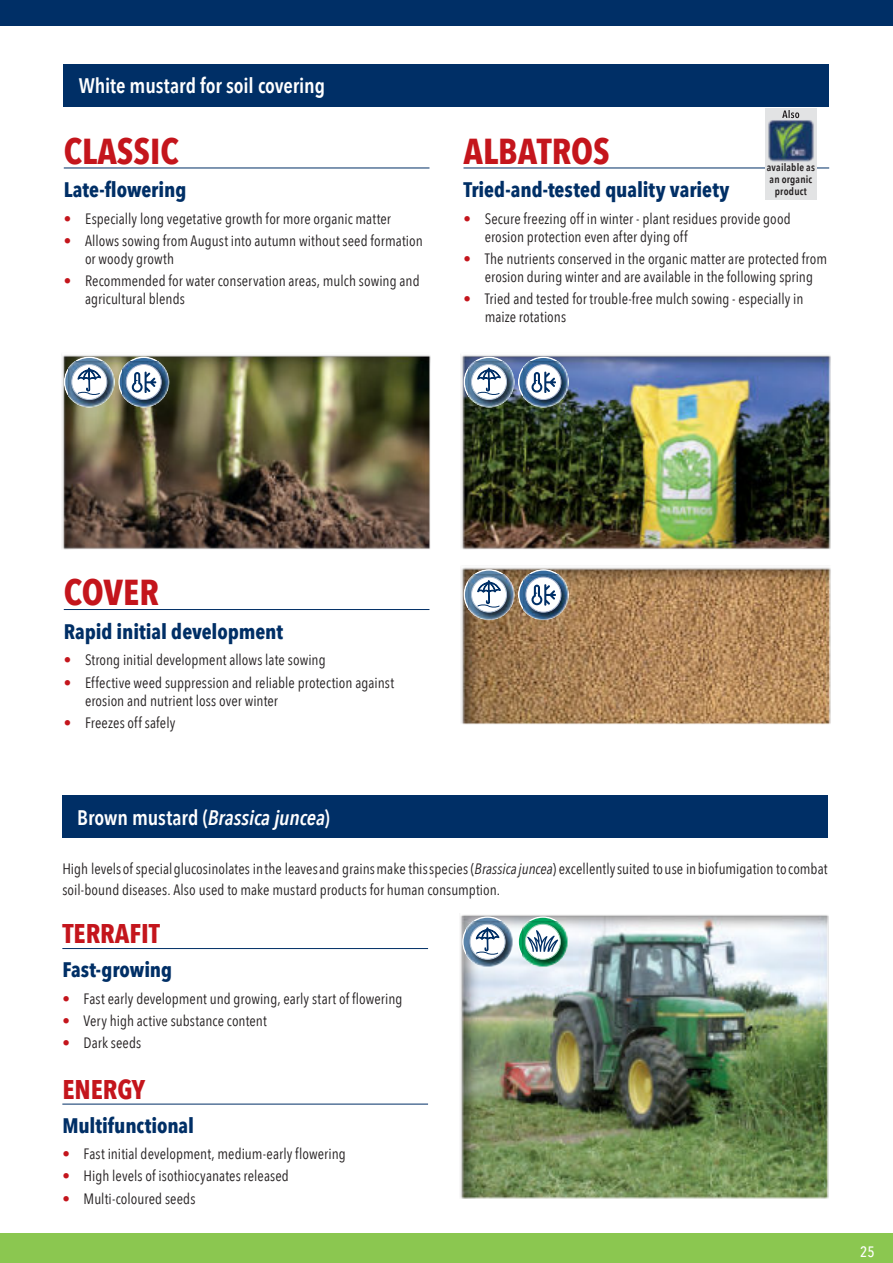
<style>
.page{position:relative;width:893px;height:1263px;background:#fff}
.page>*{position:absolute;margin:0;border:0;box-sizing:border-box;transform-origin:0 0}
.t1{font:700 36px "Avenir Next Condensed";color:#c4151c}
.t2{font:700 27px "Avenir Next Condensed";color:#c4151c}
.t3{font:700 21px "Avenir Next Condensed";letter-spacing:-.005em;color:#002f66}
.t4{font:600 21px "Avenir Next Condensed";letter-spacing:-.005em;color:#fff}
.t5{font:15px/18px "Avenir Next Condensed";letter-spacing:.005em;color:#231f20}
.t6{font:500 15px "Avenir Next Condensed";color:#fff}
.t7{font:600 10.5px/12px "Avenir Next Condensed";letter-spacing:.015em;color:#231f20;text-align:center}
.s1{color:#c4151c}
.s2{font-style:italic}
</style>
<div class="page">
<div style="left:64px;top:64px;width:765px;height:42px;background:#002f66"></div>
<hr style="left:64px;top:609px;width:365px;height:1px;background:#002f66">
<img style="left:461px;top:567px;width:370px;height:157px">
<svg style="left:464px;top:570px;width:50px;height:49px"></svg>
<div style="left:463px;top:569px;width:51px;height:51px;border:2px solid #fff;border-radius:50%"></div>
<img style="left:468px;top:574px;width:46px;height:46px">
<svg style="left:471px;top:577px;width:36px;height:35px"></svg>
<div style="left:471px;top:577px;width:36px;height:36px;border:1px solid #b2c3d7;border-radius:50%"></div>
<svg style="left:477px;top:571px;width:23px;height:49px"></svg>
<svg style="left:519px;top:570px;width:49px;height:49px"></svg>
<div style="left:518px;top:569px;width:51px;height:51px;border:2px solid #fff;border-radius:50%"></div>
<img style="left:523px;top:574px;width:46px;height:46px">
<svg style="left:526px;top:577px;width:35px;height:35px"></svg>
<div style="left:525px;top:577px;width:36px;height:36px;border:1px solid #a6b3cf;border-radius:50%"></div>
<svg style="left:532px;top:584px;width:24px;height:21px"></svg>
<hr style="left:64px;top:168px;width:365px;height:1px;background:#002f66">
<img style="left:62px;top:355px;width:369px;height:194px">
<svg style="left:65px;top:357px;width:49px;height:50px"></svg>
<div style="left:64px;top:356px;width:51px;height:51px;border:2px solid #fff;border-radius:50%"></div>
<img style="left:69px;top:361px;width:46px;height:46px">
<svg style="left:72px;top:364px;width:35px;height:35px"></svg>
<div style="left:71px;top:364px;width:36px;height:36px;border:1px solid #b2c3d7;border-radius:50%"></div>
<svg style="left:77px;top:359px;width:24px;height:48px"></svg>
<svg style="left:119px;top:357px;width:49px;height:50px"></svg>
<div style="left:118px;top:356px;width:51px;height:51px;border:2px solid #fff;border-radius:50%"></div>
<img style="left:123px;top:361px;width:46px;height:46px">
<svg style="left:126px;top:364px;width:35px;height:35px"></svg>
<div style="left:126px;top:364px;width:36px;height:36px;border:1px solid #a6b3cf;border-radius:50%"></div>
<svg style="left:132px;top:372px;width:24px;height:21px"></svg>
<hr style="left:463px;top:168px;width:366px;height:1px;background:#002f66">
<img style="left:461px;top:355px;width:370px;height:194px">
<svg style="left:464px;top:357px;width:50px;height:50px"></svg>
<div style="left:463px;top:356px;width:51px;height:51px;border:2px solid #fff;border-radius:50%"></div>
<img style="left:468px;top:361px;width:46px;height:46px">
<svg style="left:471px;top:364px;width:36px;height:35px"></svg>
<div style="left:471px;top:364px;width:36px;height:36px;border:1px solid #b2c3d7;border-radius:50%"></div>
<svg style="left:477px;top:359px;width:23px;height:48px"></svg>
<svg style="left:519px;top:357px;width:49px;height:50px"></svg>
<div style="left:518px;top:356px;width:51px;height:51px;border:2px solid #fff;border-radius:50%"></div>
<img style="left:523px;top:361px;width:46px;height:46px">
<div style="left:526px;top:364px;width:35px;height:35px;background:#fff;border-radius:50%"></div>
<div style="left:525px;top:364px;width:36px;height:36px;border:1px solid #a6b3cf;border-radius:50%"></div>
<svg style="left:532px;top:372px;width:24px;height:21px"></svg>
<img style="left:460px;top:915px;width:369px;height:284px">
<div style="left:62px;top:795px;width:766px;height:43px;background:#002f66"></div>
<hr style="left:62px;top:948px;width:366px;height:1px;background:#002f66">
<hr style="left:62px;top:1104px;width:366px;height:1px;background:#002f66">
<div style="left:462px;top:916px;width:51px;height:51px;border:2px solid #fff;border-radius:50%"></div>
<img style="left:466px;top:921px;width:47px;height:46px">
<svg style="left:470px;top:924px;width:35px;height:35px"></svg>
<div style="left:470px;top:924px;width:36px;height:36px;border:1px solid #b2c3d7;border-radius:50%"></div>
<svg style="left:475px;top:919px;width:24px;height:48px"></svg>
<svg style="left:518px;top:917px;width:50px;height:49px"></svg>
<div style="left:517px;top:916px;width:51px;height:51px;border:1px solid #fff;border-radius:50%"></div>
<img style="left:522px;top:921px;width:46px;height:46px">
<div style="left:525px;top:924px;width:35px;height:35px;background:#fff;border-radius:50%"></div>
<div style="left:525px;top:924px;width:36px;height:36px;border:1px solid #9ad3b5;border-radius:50%"></div>
<svg style="left:527px;top:930px;width:31px;height:22px"></svg>
<div style="left:765px;top:108px;width:51px;height:91px;background:#e2e3e4"></div>
<img style="left:767px;top:119px;width:48px;height:45px;border-radius:5px">
<svg style="left:782px;top:110px;width:17px;height:8px"></svg>
<div style="left:0;top:0;width:893px;height:26px;background:#002f66"></div>
<div style="left:0;top:1233px;width:893px;height:30px;background:#8bc750"></div>
<h3 class="t4" style="left:79px;top:72px;width:248px">White mustard for soil covering</h3>
<h1 class="t1" style="left:64px;top:128px;width:117px">CLASSIC</h1>
<h3 class="t3" style="left:64px;top:176px;width:124px">Late-flowering</h3>
<p class="t5" style="left:64px;top:210px;width:329px"><span class="s1">•</span> Especially long vegetative growth for more organic matter</p>
<p class="t5" style="left:85px;top:232px;width:339px;text-indent:-21px"><span class="s1">•</span> Allows sowing from August into autumn without seed formation or woody growth</p>
<p class="t5" style="left:85px;top:273px;width:336px;text-indent:-21px"><span class="s1">•</span> Recommended for water conservation areas, mulch sowing and agricultural blends</p>
<h1 class="t1" style="left:463px;top:128px;width:148px">ALBATROS</h1>
<h3 class="t3" style="left:463px;top:176px;width:267px">Tried-and-tested quality variety</h3>
<p class="t5" style="left:485px;top:210px;width:307px;text-indent:-21px"><span class="s1">•</span> Secure freezing off in winter - plant residues provide good erosion protection even after dying off</p>
<p class="t5" style="left:463px;top:250px;width:365px;text-align:center"><span class="s1">•</span> The nutrients conserved in the organic matter are protected from erosion during winter and are available in the following spring</p>
<p class="t5" style="left:485px;top:291px;width:320px;text-indent:-21px"><span class="s1">•</span> Tried and tested for trouble-free mulch sowing - especially in maize rotations</p>
<p class="t7" style="left:767px;top:162px;width:49px">available as an organic product</p>
<h1 class="t1" style="left:64px;top:569px;width:97px">COVER</h1>
<h3 class="t3" style="left:64px;top:618px;width:221px">Rapid initial development</h3>
<p class="t5" style="left:64px;top:652px;width:263px"><span class="s1">•</span> Strong initial development allows late sowing</p>
<p class="t5" style="left:85px;top:674px;width:311px;text-indent:-21px"><span class="s1">•</span> Effective weed suppression and reliable protection against erosion and nutrient loss over winter</p>
<p class="t5" style="left:64px;top:714px;width:113px"><span class="s1">•</span> Freezes off safely</p>
<h3 class="t4" style="left:77px;top:804px;width:254px">Brown mustard (<span class="s2">Brassica juncea</span>)</h3>
<p class="t5" style="left:62px;top:859px;width:767px;line-height:21px">High levelsof specialglucosinolates inthe leavesand grainsmake thisspecies (<span class="s2">Brassicajuncea</span>) excellentlysuited touse inbiofumigation tocombat soil-bound diseases. Also used to make mustard products for human consumption.</p>
<h2 class="t2" style="left:62px;top:916px;width:99px">TERRAFIT</h2>
<h3 class="t3" style="left:62px;top:956px;width:111px">Fast-growing</h3>
<p class="t5" style="left:62px;top:990px;width:342px"><span class="s1">•</span> Fast early development und growing, early start of flowering</p>
<p class="t5" style="left:62px;top:1012px;width:206px"><span class="s1">•</span> Very high active substance content</p>
<p class="t5" style="left:62px;top:1034px;width:81px"><span class="s1">•</span> Dark seeds</p>
<h2 class="t2" style="left:62px;top:1072px;width:84px">ENERGY</h2>
<h3 class="t3" style="left:62px;top:1111px;width:133px">Multifunctional</h3>
<p class="t5" style="left:62px;top:1145px;width:285px"><span class="s1">•</span> Fast initial development, medium-early flowering</p>
<p class="t5" style="left:62px;top:1167px;width:228px"><span class="s1">•</span> High levels of isothiocyanates released</p>
<p class="t5" style="left:62px;top:1190px;width:135px"><span class="s1">•</span> Multi-coloured seeds</p>
<p class="t6" style="left:860px;top:1242px;width:16px">25</p>
</div>
